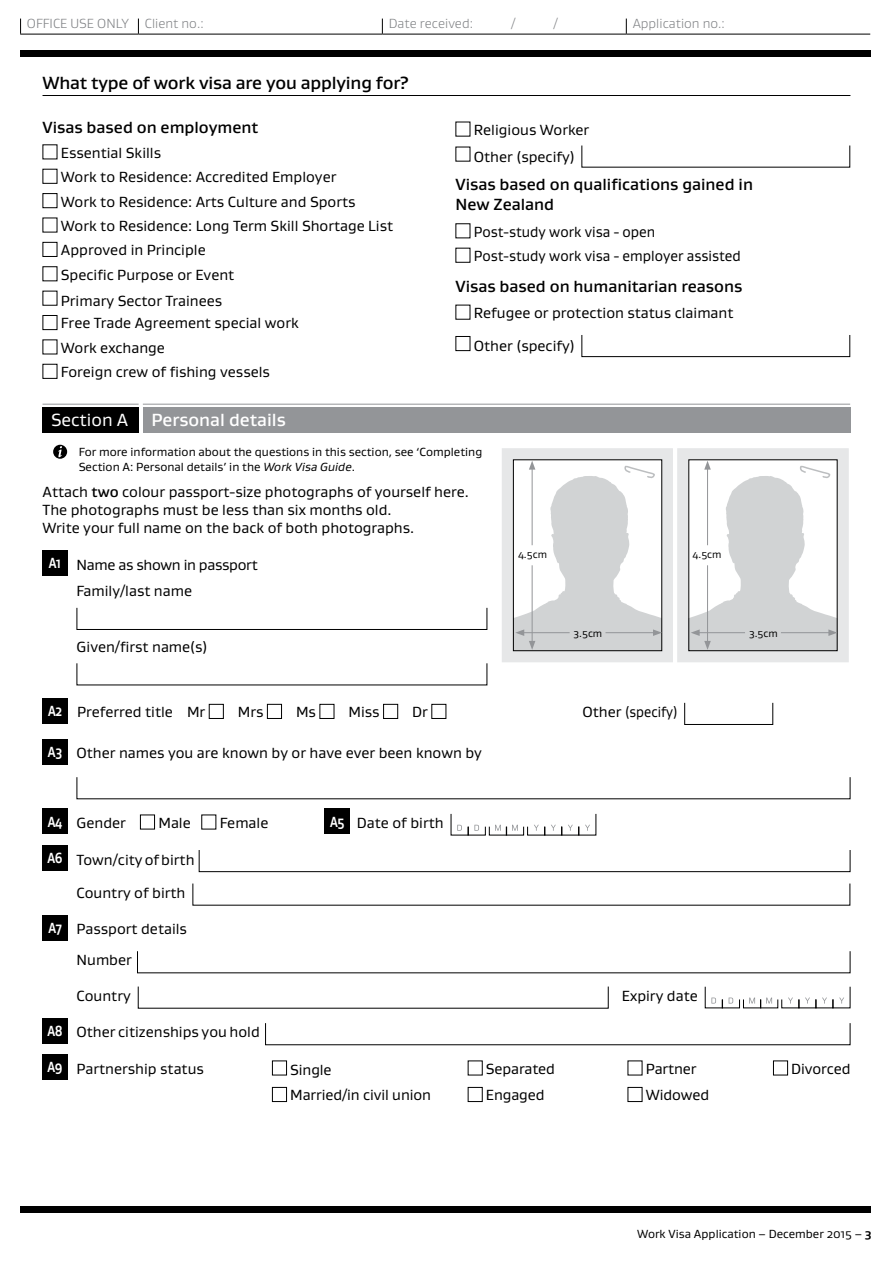
<style>
.page{position:relative;width:893px;height:1263px;background:#fff}
.page>*{position:absolute;margin:0;border:0;box-sizing:border-box;transform-origin:0 0}
.t1{font:500 18px "Gustan";letter-spacing:-.01em;color:#000}
.t2{font:500 18px "Gustan";color:#fff}
.t3{font:18px "Gustan";color:#fff}
.t4{font:500 16.5px/19.8px "Gustan";color:#000}
.t5{font:15px/24.5px "Gustan";color:#000}
.t6{font:15px/24.5px "Gustan";color:#000;scale:.95 1}
.t7{font:15px/26.5px "Gustan";letter-spacing:-.02em;color:#000}
.t8{font:700 15px "Gustan";color:#fff;scale:.8 1}
.t9{font:300 13.5px "Gustan";color:#808285}
.t10{font:12px/15px "Gustan";color:#000}
.t11{font:10.5px "Gustan";color:#000}
.s1{font-style:italic}
.s2{font-weight:500}
.s3{font-weight:700;color:#fff}
.s4{font-weight:700}
</style>
<div class="page">
<div style="left:20px;top:50px;width:850px;height:7px;background:#000"></div>
<div style="left:20px;top:1206px;width:850px;height:7px;background:#000"></div>
<div style="left:43px;top:407px;width:96px;height:25px;background:#000"></div>
<hr style="left:43px;top:404px;width:96px;height:1px;background:#939598">
<div style="left:143px;top:407px;width:707px;height:25px;background:#939598"></div>
<hr style="left:143px;top:404px;width:707px;height:1px;background:#939598">
<div style="left:53px;top:445px;width:14px;height:14px;background:#000;border-radius:50%"></div>
<svg style="left:58px;top:446px;width:4px;height:11px"></svg>
<div style="left:43px;top:551px;width:25px;height:25px;background:#000"></div>
<svg style="left:76px;top:607px;width:412px;height:23px"></svg>
<svg style="left:76px;top:663px;width:412px;height:23px"></svg>
<div style="left:43px;top:698px;width:25px;height:25px;background:#000"></div>
<div style="left:209px;top:704px;width:15px;height:15px;border:1px solid #000"></div>
<div style="left:267px;top:704px;width:15px;height:15px;border:1px solid #000"></div>
<div style="left:319px;top:704px;width:15px;height:15px;border:1px solid #000"></div>
<div style="left:383px;top:704px;width:15px;height:15px;border:1px solid #000"></div>
<div style="left:431px;top:704px;width:15px;height:15px;border:1px solid #000"></div>
<svg style="left:684px;top:702px;width:89px;height:23px"></svg>
<div style="left:43px;top:739px;width:25px;height:25px;background:#000"></div>
<svg style="left:76px;top:777px;width:775px;height:22px"></svg>
<div style="left:43px;top:809px;width:25px;height:25px;background:#000"></div>
<div style="left:140px;top:814px;width:15px;height:15px;border:1px solid #000"></div>
<div style="left:325px;top:809px;width:25px;height:25px;background:#000"></div>
<svg style="left:450px;top:813px;width:147px;height:23px"></svg>
<div style="left:43px;top:845px;width:25px;height:25px;background:#000"></div>
<svg style="left:198px;top:850px;width:653px;height:22px"></svg>
<svg style="left:192px;top:883px;width:659px;height:23px"></svg>
<div style="left:43px;top:915px;width:25px;height:25px;background:#000"></div>
<svg style="left:137px;top:951px;width:714px;height:22px"></svg>
<svg style="left:137px;top:986px;width:472px;height:23px"></svg>
<svg style="left:704px;top:986px;width:147px;height:23px"></svg>
<div style="left:43px;top:1018px;width:25px;height:25px;background:#000"></div>
<svg style="left:265px;top:1023px;width:586px;height:22px"></svg>
<div style="left:43px;top:1055px;width:25px;height:25px;background:#000"></div>
<div style="left:272px;top:1060px;width:15px;height:15px;border:1px solid #000"></div>
<div style="left:468px;top:1060px;width:15px;height:15px;border:1px solid #000"></div>
<div style="left:773px;top:1060px;width:15px;height:15px;border:1px solid #000"></div>
<div style="left:272px;top:1087px;width:15px;height:15px;border:1px solid #000"></div>
<div style="left:468px;top:1087px;width:15px;height:15px;border:1px solid #000"></div>
<div style="left:628px;top:1087px;width:14px;height:15px;border:1px solid #000"></div>
<div style="left:502px;top:448px;width:171px;height:214px;background:#e6e7e8"></div>
<svg style="left:513px;top:461px;width:149px;height:190px;background:#e2e3e3"></svg>
<div style="left:677px;top:448px;width:172px;height:214px;background:#e6e7e8"></div>
<svg style="left:689px;top:461px;width:148px;height:190px;background:#e3e4e5"></svg>
<hr style="left:20px;top:34px;width:118px;height:1px;background:#000">
<svg style="left:20px;top:19px;width:1px;height:15px"></svg>
<svg style="left:138px;top:19px;width:1px;height:15px"></svg>
<svg style="left:382px;top:19px;width:1px;height:15px"></svg>
<svg style="left:626px;top:19px;width:1px;height:15px"></svg>
<hr style="left:138px;top:34px;width:244px;height:1px;background:#000">
<hr style="left:382px;top:34px;width:244px;height:1px;background:#000">
<hr style="left:626px;top:34px;width:244px;height:1px;background:#000">
<hr style="left:43px;top:95px;width:807px;height:1px;background:#000">
<div style="left:43px;top:169px;width:14px;height:15px;border:1px solid #000"></div>
<div style="left:43px;top:193px;width:14px;height:15px;border:1px solid #000"></div>
<div style="left:43px;top:242px;width:14px;height:15px;border:1px solid #000"></div>
<div style="left:43px;top:266px;width:14px;height:15px;border:1px solid #000"></div>
<div style="left:43px;top:315px;width:14px;height:15px;border:1px solid #000"></div>
<div style="left:43px;top:364px;width:14px;height:15px;border:1px solid #000"></div>
<svg style="left:581px;top:145px;width:269px;height:23px"></svg>
<div style="left:455px;top:248px;width:15px;height:15px;border:1px solid #000"></div>
<div style="left:455px;top:336px;width:15px;height:15px;border:1px solid #000"></div>
<svg style="left:581px;top:335px;width:269px;height:22px"></svg>
<p class="t9" style="left:27px;top:15px;width:178px">OFFICE USE ONLY Client no.:</p>
<p class="t9" style="left:389px;top:15px;width:86px">Date received:</p>
<p class="t9" style="left:511px;top:15px;width:6px">/</p>
<p class="t9" style="left:554px;top:15px;width:6px">/</p>
<p class="t9" style="left:633px;top:15px;width:94px">Application no.:</p>
<p class="t1" style="left:43px;top:71px;width:368px">What type of work visa are you applying for?</p>
<p class="t4" style="left:43px;top:117px;width:217px">Visas based on employment</p>
<p class="t5" style="left:61px;top:140px;width:334px">Essential Skills<br>Work to Residence: Accredited Employer<br>Work to Residence: Arts Culture and Sports<br>Work to Residence: Long Term Skill Shortage List<br>Approved in Principle<br>Specific Purpose or Event</p>
<p class="t5" style="left:61px;top:289px;width:239px;line-height:23px">Primary Sector Trainees<br>Free Trade Agreement special work</p>
<p class="t5" style="left:61px;top:335px;width:210px">Work exchange<br>Foreign crew of fishing vessels</p>
<p class="t5" style="left:474px;top:116px;width:117px;line-height:26.5px">Religious Worker<br>Other (specify)</p>
<p class="t4" style="left:455px;top:174px;width:299px">Visas based on qualifications gained in<br>New Zealand</p>
<p class="t6" style="left:474px;top:219px;width:282px">Post-study work visa - open<br>Post-study work visa - employer assisted</p>
<p class="t4" style="left:455px;top:276px;width:288px">Visas based on humanitarian reasons</p>
<p class="t5" style="left:474px;top:296px;width:261px;line-height:32.8px">Refugee or protection status claimant<br>Other (specify)</p>
<p class="t3" style="left:51px;top:408px;width:79px">Section A</p>
<p class="t2" style="left:151px;top:408px;width:136px">Personal details</p>
<p class="t10" style="left:79px;top:444px;width:405px">For more information about the questions in this section, see ‘Completing<br>Section A: Personal details’ in the <span class="s1">Work Visa Guide</span>.</p>
<p class="t5" style="left:43px;top:483px;width:428px;line-height:18px">Attach <span class="s2">two</span> colour passport-size photographs of yourself here.<br>The photographs must be less than six months old.<br>Write your full name on the back of both photographs.</p>
<p class="t7" style="left:77px;top:551px;width:183px;text-indent:-28px"><span class="s3">A1</span> Name as shown in passport<br>Family/last name</p>
<p class="t5" style="left:77px;top:634px;width:133px">Given/first name(s)</p>
<p class="t11" style="left:518px;top:547px;width:30px">4.5cm</p>
<p class="t11" style="left:693px;top:547px;width:30px">4.5cm</p>
<p class="t11" style="left:574px;top:626px;width:30px">3.5cm</p>
<p class="t11" style="left:749px;top:626px;width:30px">3.5cm</p>
<p class="t5" style="left:48px;top:699px;width:159px"><span class="s3">A2</span> Preferred title Mr</p>
<p class="t5" style="left:238px;top:699px;width:27px">Mrs</p>
<p class="t5" style="left:296px;top:699px;width:21px">Ms</p>
<p class="t5" style="left:348px;top:699px;width:33px">Miss</p>
<p class="t5" style="left:412px;top:699px;width:17px">Dr</p>
<p class="t5" style="left:583px;top:699px;width:97px">Other (specify)</p>
<p class="t5" style="left:48px;top:740px;width:435px"><span class="s3">A3</span> Other names you are known by or have ever been known by</p>
<p class="t5" style="left:48px;top:810px;width:80px"><span class="s3">A4</span> Gender</p>
<p class="t5" style="left:158px;top:810px;width:34px">Male</p>
<p class="t5" style="left:220px;top:810px;width:50px">Female</p>
<p class="t8" style="left:330px;top:811px;width:20px">A5</p>
<p class="t5" style="left:357px;top:810px;width:88px">Date of birth</p>
<p class="t5" style="left:47px;top:847px;width:149px"><span class="s3">A6</span> Town/city of birth</p>
<p class="t5" style="left:77px;top:880px;width:110px">Country of birth</p>
<p class="t5" style="left:77px;top:913px;width:112px;line-height:31px;text-indent:-28px"><span class="s3">A7</span> Passport details<br>Number</p>
<p class="t5" style="left:77px;top:983px;width:56px">Country</p>
<p class="t5" style="left:622px;top:983px;width:77px">Expiry date</p>
<p class="t5" style="left:47px;top:1019px;width:214px"><span class="s3">A8</span> Other citizenships you hold</p>
<p class="t5" style="left:47px;top:1056px;width:158px"><span class="s3">A9</span> Partnership status</p>
<p class="t5" style="left:290px;top:1058px;width:43px">Single</p>
<p class="t5" style="left:486px;top:1056px;width:71px">Separated</p>
<p class="t5" style="left:646px;top:1056px;width:52px">Partner</p>
<p class="t5" style="left:791px;top:1056px;width:61px">Divorced</p>
<p class="t5" style="left:290px;top:1083px;width:142px">Married/in civil union</p>
<p class="t5" style="left:486px;top:1083px;width:60px">Engaged</p>
<p class="t5" style="left:646px;top:1083px;width:65px">Widowed</p>
<p class="t10" style="left:637px;top:1226px;width:236px">Work Visa Application – December 2015 – <span class="s4">3</span></p>
</div>
